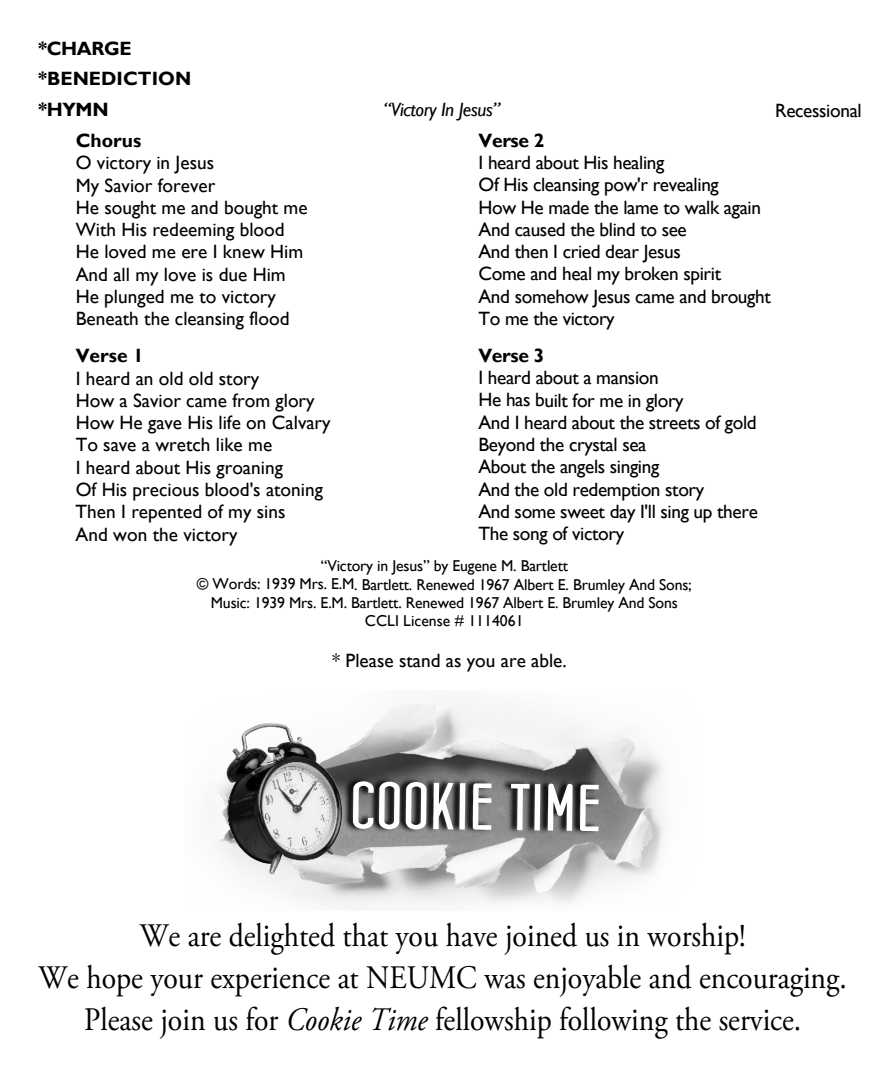
<style>
.page{position:relative;width:882px;height:1071px;background:#fff}
.page>*{position:absolute;margin:0;border:0;box-sizing:border-box;transform-origin:0 0}
.t1{font:66.15px "Concurso Italian BTN Bold";color:#fff;scale:1.1 1}
.t2{font:32.73px/41.6px "Adobe Garamond Pro";color:#000;text-align:center;scale:.91 1}
.t3{font:19.25px/22.2px "Gill Sans";letter-spacing:-.015em;color:#000}
.t4{font:700 19.25px/31px "Gill Sans";color:#000}
.t5{font:italic 19.25px "Gill Sans";letter-spacing:-.02em;color:#000}
.t6{font:15.75px/18.2px "Gill Sans";letter-spacing:-.01em;color:#000;text-align:center}
.s1{font-style:italic}
</style>
<div class="page">
<img style="left:215px;top:702px;width:449px;height:205px">
<img style="left:351px;top:755px;width:285px;height:99px">
<img style="left:220px;top:720px;width:131px;height:154px">
<p class="t4" style="left:38px;top:35px;width:155px">*CHARGE *BENEDICTION *HYMN</p>
<p class="t4" style="left:76px;top:127px;width:67px">Chorus</p>
<p class="t3" style="left:76px;top:154px;width:233px">O victory in Jesus<br>My Savior forever<br>He sought me and bought me<br>With His redeeming blood<br>He loved me ere I knew Him<br>And all my love is due Him<br>He plunged me to victory<br>Beneath the cleansing flood</p>
<p class="t5" style="left:383px;top:103px;width:119px">“Victory In Jesus”</p>
<p class="t3" style="left:775px;top:101px;width:88px">Recessional</p>
<p class="t4" style="left:479px;top:127px;width:67px">Verse 2</p>
<p class="t3" style="left:478px;top:153px;width:294px">I heard about His healing<br>Of His cleansing pow'r revealing<br>How He made the lame to walk again<br>And caused the blind to see<br>And then I cried dear Jesus<br>Come and heal my broken spirit<br>And somehow Jesus came and brought<br>To me the victory</p>
<p class="t4" style="left:478px;top:342px;width:67px">Verse 3</p>
<p class="t3" style="left:478px;top:369px;width:281px">I heard about a mansion<br>He has built for me in glory<br>And I heard about the streets of gold<br>Beyond the crystal sea<br>About the angels singing<br>And the old redemption story<br>And some sweet day I'll sing up there<br>The song of victory</p>
<p class="t6" style="left:197px;top:559px;width:497px">“Victory in Jesus” by Eugene M. Bartlett<br>© Words: 1939 Mrs. E.M. Bartlett. Renewed 1967 Albert E. Brumley And Sons; Music: 1939 Mrs. E.M. Bartlett. Renewed 1967 Albert E. Brumley And Sons CCLI License # 1114061</p>
<p class="t3" style="left:332px;top:652px;width:236px">* Please stand as you are able.</p>
<p class="t4" style="left:76px;top:342px;width:69px">Verse 1</p>
<p class="t3" style="left:76px;top:369px;width:257px">I heard an old old story<br>How a Savior came from glory<br>How He gave His life on Calvary<br>To save a wretch like me<br>I heard about His groaning<br>Of His precious blood's atoning<br>Then I repented of my sins<br>And won the victory</p>
<h1 class="t1" style="left:352px;top:773px;width:228px;rotate:1deg">COOKIE TIME</h1>
<h2 class="t2" style="left:39px;top:918px;width:890px">We are delighted that you have joined us in worship!<br>We hope your experience at NEUMC was enjoyable and encouraging.<br>Please join us for <span class="s1">Cookie Time</span> fellowship following the service.</h2>
</div>
